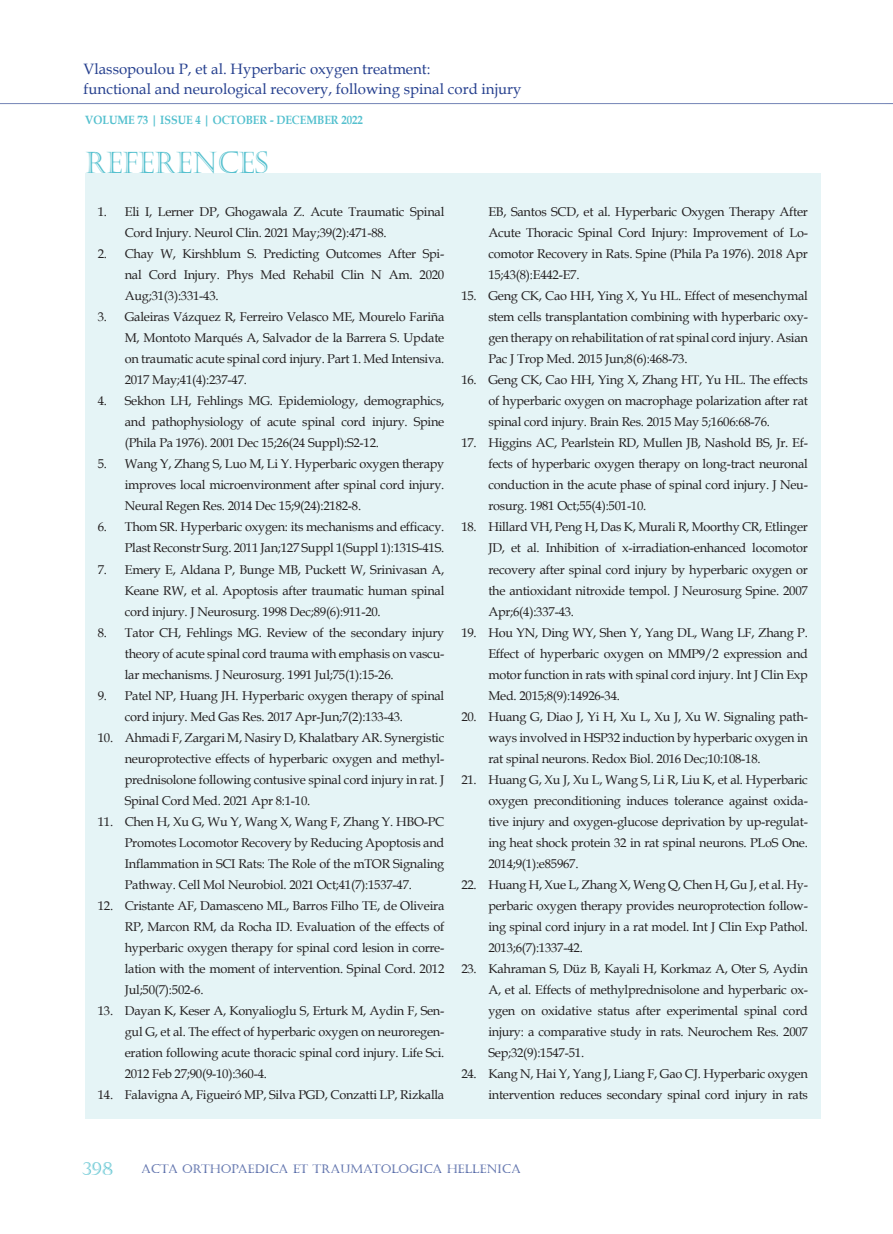
<style>
.page{position:relative;width:893px;height:1234px;background:#fff}
.page>*{position:absolute;margin:0;border:0;box-sizing:border-box;transform-origin:0 0}
.t1{font:30px "Castellar";color:#54c0ce;scale:.93 1}
.t2{font:18px "Castellar";color:#54c0ce}
.t3{font:15px/20.2px "Book Antiqua";color:#253f8e}
.t4{font:12.75px/21px "Book Antiqua";letter-spacing:-.02em;color:#231f20;text-align:justify}
.t5{font:12px "Castellar";color:#253f8e}
.t6{font:700 12px "Book Antiqua";color:#54c0ce;scale:.9 1}
</style>
<div class="page">
<hr style="left:0;top:103px;width:893px;height:3px;background:#231f20;opacity:.75">
<div style="left:85px;top:173px;width:736px;height:945px;background:#e5f4f6"></div>
<p class="t3" style="left:84px;top:58px;width:439px">Vlassopoulou P, et al. Hyperbaric oxygen treatment:<br>functional and neurological recovery, following spinal cord injury</p>
<p class="t6" style="left:85px;top:111px;width:310px">VOLUME 73 | ISSUE 4 | OCTOBER - DECEMBER 2022</p>
<p class="t1" style="left:85px;top:145px;width:197px">REFERENCES</p>
<p class="t4" style="left:125px;top:201px;width:321px;text-indent:-27px">1. Eli I, Lerner DP, Ghogawala Z. Acute Traumatic Spinal<br>Cord Injury. Neurol Clin. 2021 May;39(2):471-88.</p>
<p class="t4" style="left:125px;top:243px;width:321px;text-indent:-27px">2. Chay W, Kirshblum S. Predicting Outcomes After Spi&shy;nal Cord Injury. Phys Med Rehabil Clin N Am. 2020<br>Aug;31(3):331-43.</p>
<p class="t4" style="left:125px;top:306px;width:321px;text-indent:-27px">3. Galeiras Vázquez R, Ferreiro Velasco ME, Mourelo Fariña M, Montoto Marqués A, Salvador de la Barrera S. Update on traumatic acute spinal cord injury. Part 1. Med Intensiva.<br>2017 May;41(4):237-47.</p>
<p class="t4" style="left:125px;top:390px;width:321px;text-indent:-27px">4. Sekhon LH, Fehlings MG. Epidemiology, demographics, and pathophysiology of acute spinal cord injury. Spine (Phila Pa 1976). 2001 Dec 15;26(24 Suppl):S2-12.</p>
<p class="t4" style="left:125px;top:453px;width:321px;text-indent:-27px">5. Wang Y, Zhang S, Luo M, Li Y. Hyperbaric oxygen therapy improves local microenvironment after spinal cord injury.<br>Neural Regen Res. 2014 Dec 15;9(24):2182-8.</p>
<p class="t4" style="left:98px;top:516px;width:348px;text-align:right">6. Thom SR. Hyperbaric oxygen: its mechanisms and efficacy.<br>Plast Reconstr Surg. 2011 Jan;127 Suppl 1(Suppl 1):131S-41S.</p>
<p class="t4" style="left:125px;top:558px;width:321px;text-indent:-27px">7. Emery E, Aldana P, Bunge MB, Puckett W, Srinivasan A, Keane RW, et al. Apoptosis after traumatic human spinal cord injury. J Neurosurg. 1998 Dec;89(6):911-20.</p>
<p class="t4" style="left:125px;top:621px;width:321px;text-indent:-27px">8. Tator CH, Fehlings MG. Review of the secondary injury theory of acute spinal cord trauma with emphasis on vascu&shy;lar mechanisms. J Neurosurg. 1991 Jul;75(1):15-26.</p>
<p class="t4" style="left:125px;top:684px;width:321px;text-indent:-27px">9. Patel NP, Huang JH. Hyperbaric oxygen therapy of spinal cord injury. Med Gas Res. 2017 Apr-Jun;7(2):133-43.</p>
<p class="t4" style="left:125px;top:726px;width:321px;text-indent:-27px">10. Ahmadi F, Zargari M, Nasiry D, Khalatbary AR. Synergistic neuroprotective effects of hyperbaric oxygen and methyl&shy;prednisolone following contusive spinal cord injury in rat. J Spinal Cord Med. 2021 Apr 8:1-10.</p>
<p class="t4" style="left:125px;top:810px;width:321px;text-indent:-27px">11. Chen H, Xu G, Wu Y, Wang X, Wang F, Zhang Y. HBO-PC Promotes Locomotor Recovery by Reducing Apoptosis and Inflammation in SCI Rats: The Role of the mTOR Signaling Pathway. Cell Mol Neurobiol. 2021 Oct;41(7):1537-47.</p>
<p class="t4" style="left:125px;top:894px;width:321px;text-indent:-27px">12. Cristante AF, Damasceno ML, Barros Filho TE, de Oliveira RP, Marcon RM, da Rocha ID. Evaluation of the effects of hyperbaric oxygen therapy for spinal cord lesion in corre&shy;lation with the moment of intervention. Spinal Cord. 2012<br>Jul;50(7):502-6.</p>
<p class="t4" style="left:125px;top:999px;width:321px;text-indent:-27px">13. Dayan K, Keser A, Konyalioglu S, Erturk M, Aydin F, Sen&shy;gul G, et al. The effect of hyperbaric oxygen on neuroregen&shy;eration following acute thoracic spinal cord injury. Life Sci.<br>2012 Feb 27;90(9-10):360-4.</p>
<p class="t4" style="left:98px;top:1083px;width:348px">14. Falavigna A, Figueiró MP, Silva PGD, Conzatti LP, Rizkalla</p>
<p class="t4" style="left:488px;top:201px;width:321px">EB, Santos SCD, et al. Hyperbaric Oxygen Therapy After Acute Thoracic Spinal Cord Injury: Improvement of Lo&shy;comotor Recovery in Rats. Spine (Phila Pa 1976). 2018 Apr 15;43(8):E442-E7.</p>
<p class="t4" style="left:488px;top:285px;width:321px;text-indent:-27px">15. Geng CK, Cao HH, Ying X, Yu HL. Effect of mesenchymal stem cells transplantation combining with hyperbaric oxy&shy;gen therapy on rehabilitation of rat spinal cord injury. Asian Pac J Trop Med. 2015 Jun;8(6):468-73.</p>
<p class="t4" style="left:488px;top:369px;width:321px;text-indent:-27px">16. Geng CK, Cao HH, Ying X, Zhang HT, Yu HL. The effects of hyperbaric oxygen on macrophage polarization after rat spinal cord injury. Brain Res. 2015 May 5;1606:68-76.</p>
<p class="t4" style="left:488px;top:432px;width:321px;text-indent:-27px">17. Higgins AC, Pearlstein RD, Mullen JB, Nashold BS, Jr. Ef&shy;fects of hyperbaric oxygen therapy on long-tract neuronal conduction in the acute phase of spinal cord injury. J Neu&shy;rosurg. 1981 Oct;55(4):501-10.</p>
<p class="t4" style="left:488px;top:516px;width:321px;text-indent:-27px">18. Hillard VH, Peng H, Das K, Murali R, Moorthy CR, Etlinger JD, et al. Inhibition of x-irradiation-enhanced locomotor recovery after spinal cord injury by hyperbaric oxygen or the antioxidant nitroxide tempol. J Neurosurg Spine. 2007<br>Apr;6(4):337-43.</p>
<p class="t4" style="left:488px;top:621px;width:321px;text-indent:-27px">19. Hou YN, Ding WY, Shen Y, Yang DL, Wang LF, Zhang P.<br>Effect of hyperbaric oxygen on MMP9/2 expression and motor function in rats with spinal cord injury. Int J Clin Exp Med. 2015;8(9):14926-34.</p>
<p class="t4" style="left:488px;top:705px;width:321px;text-indent:-27px">20. Huang G, Diao J, Yi H, Xu L, Xu J, Xu W. Signaling path&shy;ways involved in HSP32 induction by hyperbaric oxygen in rat spinal neurons. Redox Biol. 2016 Dec;10:108-18.</p>
<p class="t4" style="left:488px;top:768px;width:321px;text-indent:-27px">21. Huang G, Xu J, Xu L, Wang S, Li R, Liu K, et al. Hyperbaric oxygen preconditioning induces tolerance against oxida&shy;tive injury and oxygen-glucose deprivation by up-regulat&shy;ing heat shock protein 32 in rat spinal neurons. PLoS One.<br>2014;9(1):e85967.</p>
<p class="t4" style="left:488px;top:873px;width:321px;text-indent:-27px">22. Huang H, Xue L, Zhang X, Weng Q, Chen H, Gu J, et al. Hy&shy;perbaric oxygen therapy provides neuroprotection follow&shy;ing spinal cord injury in a rat model. Int J Clin Exp Pathol.<br>2013;6(7):1337-42.</p>
<p class="t4" style="left:488px;top:957px;width:321px;text-indent:-27px">23. Kahraman S, Düz B, Kayali H, Korkmaz A, Oter S, Aydin A, et al. Effects of methylprednisolone and hyperbaric ox&shy;ygen on oxidative status after experimental spinal cord injury: a comparative study in rats. Neurochem Res. 2007<br>Sep;32(9):1547-51.</p>
<p class="t4" style="left:461px;top:1062px;width:348px;text-align:right">24. Kang N, Hai Y, Yang J, Liang F, Gao CJ. Hyperbaric oxygen intervention reduces secondary spinal cord injury in rats</p>
<h2 class="t2" style="left:82px;top:1157px;width:33px">398</h2>
<p class="t5" style="left:141px;top:1161px;width:381px">ACTA ORTHOPAEDICA ET TRAUMATOLOGICA HELLENICA</p>
</div>
